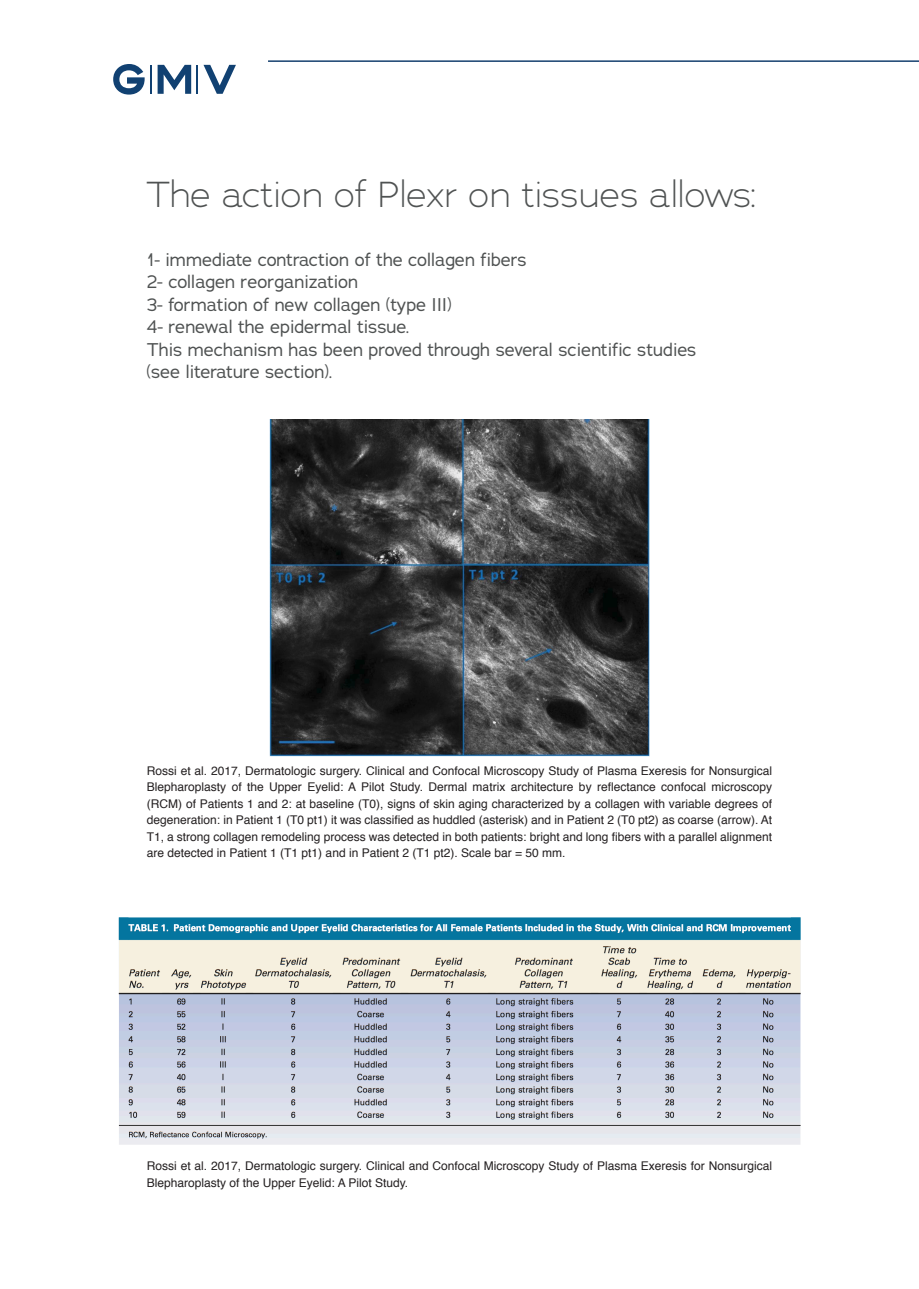
<style>
.page{position:relative;width:919px;height:1289px;background:#fff}
.page>*{position:absolute;margin:0;border:0;box-sizing:border-box;transform-origin:0 0}
.t1{font:300 36px "Adrianna";color:#4f5252}
.t2{font:18px "Adrianna";color:#4f5252}
.t3{font:12px/16.5px "Helvetica";color:#231f20;text-align:justify}
</style>
<div class="page">
<svg style="left:113px;top:64px;width:123px;height:31px"></svg>
<hr style="left:268px;top:60px;width:650px;height:2px;background:#15406f">
<img style="left:269px;top:419px;width:380px;height:337px">
<img style="left:118px;top:917px;width:682px;height:227px">
<p class="t1" style="left:147px;top:172px;width:611px">The action of Plexr on tissues allows:</p>
<p class="t2" style="left:147px;top:248px;width:381px">1- immediate contraction of the collagen fibers</p>
<p class="t2" style="left:147px;top:270px;width:213px">2- collagen reorganization</p>
<p class="t2" style="left:147px;top:293px;width:306px">3- formation of new collagen (type III)</p>
<p class="t2" style="left:147px;top:315px;width:264px">4- renewal the epidermal tissue.</p>
<p class="t2" style="left:147px;top:338px;width:551px">This mechanism has been proved through several scientific studies</p>
<p class="t2" style="left:147px;top:360px;width:187px">(see literature section).</p>
<p class="t3" style="left:147px;top:762px;width:627px">Rossi et al. 2017, Dermatologic surgery. Clinical and Confocal Microscopy Study of Plasma Exeresis for Nonsurgical Blepharoplasty of the Upper Eyelid: A Pilot Study. Dermal matrix architecture by reflectance confocal microscopy (RCM) of Patients 1 and 2: at baseline (T0), signs of skin aging characterized by a collagen with variable degrees of degeneration: in Patient 1 (T0 pt1) it was classified as huddled (asterisk) and in Patient 2 (T0 pt2) as coarse (arrow). At T1, a strong collagen remodeling process was detected in both patients: bright and long fibers with a parallel alignment are detected in Patient 1 (T1 pt1) and in Patient 2 (T1 pt2). Scale bar = 50 mm.</p>
<p class="t3" style="left:147px;top:1158px;width:626px">Rossi et al. 2017, Dermatologic surgery. Clinical and Confocal Microscopy Study of Plasma Exeresis for Nonsurgical<br>Blepharoplasty of the Upper Eyelid: A Pilot Study.</p>
</div>
